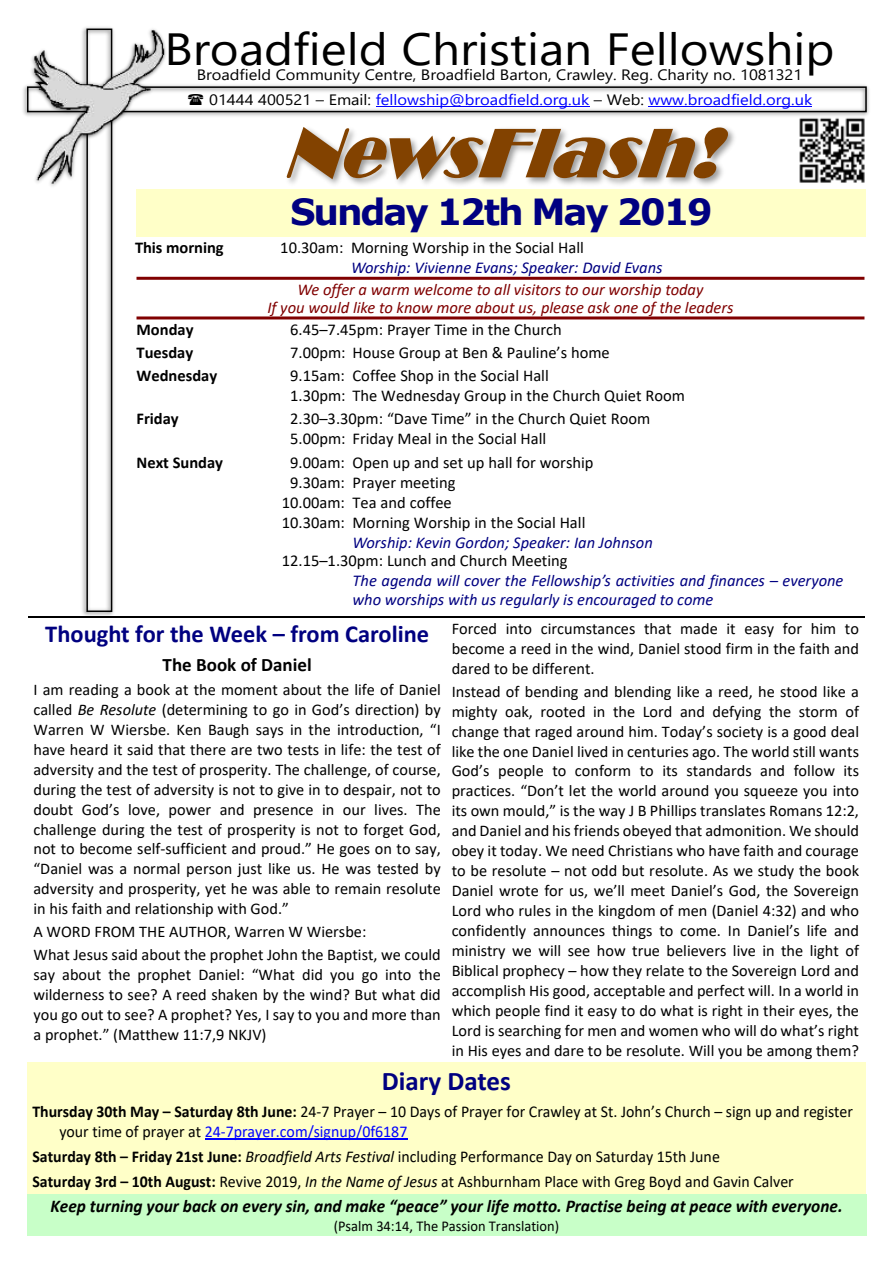
<style>
.page{position:relative;width:893px;height:1263px;background:#fff}
.page>*{position:absolute;margin:0;border:0;box-sizing:border-box;transform-origin:0 0}
.t1{font:45px "Segoe UI";color:#000;scale:1.1 1}
.t2{font:700 36px "Verdana";letter-spacing:-.06em;color:#000081}
.t3{font:700 27px "Calibri";color:#000080}
.t4{font:700 24.45px "Calibri";color:#000080}
.t5{font:700 19.05px "Calibri";color:#000}
.t6{font:italic 700 18px "Calibri";color:#000;scale:.96 1}
.t7{font:16.5px/20.1px "Calibri";color:#000}
.t8{font:16.5px/20.1px "Calibri";color:#000;scale:.96 1}
.t9{font:italic 16.5px/18.1px "Calibri";color:#000081}
.t10{font:italic 16.5px/18.1px "Calibri";color:#800000;text-align:center}
.t11{font:700 16.5px "Calibri";color:#000}
.t12{font:16.35px/20px "Calibri";color:#000;text-align:justify}
.t13{font:15px/25.2px "Segoe UI";color:#000;scale:1.1 1}
.t14{font:15px "Calibri";color:#000;scale:.96 1}
.s1{color:#00f}
.s2{font-style:italic}
.s3{font-weight:700}
</style>
<div class="page">
<img style="left:288px;top:128px;width:578px;height:76px">
<svg style="left:286px;top:127px;width:442px;height:53px"></svg>
<img style="left:782px;top:119px;width:84px;height:83px">
<img style="left:176px;top:85px;width:693px;height:34px">
<div style="left:27px;top:86px;width:840px;height:26px;border:2px solid #000"></div>
<img style="left:82px;top:194px;width:32px;height:422px">
<div style="left:86px;top:29px;width:26px;height:583px;border:2px solid #000"></div>
<hr style="left:376px;top:106px;width:213px;height:1px;background:#00f">
<hr style="left:648px;top:106px;width:164px;height:1px;background:#00f">
<img style="left:82px;top:85px;width:94px;height:109px">
<img style="left:23px;top:27px;width:149px;height:160px">
<div style="left:136px;top:189px;width:729px;height:47px;background:#ffffc8"></div>
<hr style="left:136px;top:277px;width:728px;height:3px;background:#800000">
<hr style="left:136px;top:316px;width:728px;height:3px;background:#800000">
<div style="left:27px;top:1063px;width:839px;height:131px;background:#ffffc8"></div>
<hr style="left:205px;top:1138px;width:202px;height:2px;background:#00f">
<hr style="left:28px;top:616px;width:836px;height:1px;background:#000">
<div style="left:27px;top:1194px;width:839px;height:42px;background:#c8ffc8"></div>
<svg style="left:188px;top:94px;width:15px;height:11px"></svg>
<h1 class="t1" style="left:164px;top:33px;width:611px">Broadfield Christian Fellowship</h1>
<p class="t13" style="left:209px;top:64px;width:550px;text-indent:-12px">Broadfield Community Centre, Broadfield Barton, Crawley. Reg. Charity no. 1081321<br>01444 400521 – Email: <span class="s1">fellowship@broadfield.org.uk</span> – Web: <span class="s1">www.broadfield.org.uk</span></p>
<h2 class="t2" style="left:290px;top:198px;width:424px">Sunday 12th May 2019</h2>
<p class="t11" style="left:135px;top:240px;width:90px">This morning</p>
<p class="t7" style="left:280px;top:238px;width:305px">10.30am: Morning Worship in the Social Hall</p>
<p class="t9" style="left:351px;top:260px;width:313px">Worship: Vivienne Evans; Speaker: David Evans</p>
<p class="t10" style="left:267px;top:282px;width:468px">We offer a warm welcome to all visitors to our worship today<br>If you would like to know more about us, please ask one of the leaders</p>
<p class="t11" style="left:136px;top:322px;width:58px">Monday</p>
<p class="t7" style="left:290px;top:320px;width:273px">6.45–7.45pm: Prayer Time in the Church</p>
<p class="t11" style="left:137px;top:345px;width:58px">Tuesday</p>
<p class="t7" style="left:290px;top:344px;width:321px">7.00pm: House Group at Ben &amp; Pauline’s home</p>
<p class="t11" style="left:137px;top:368px;width:82px">Wednesday</p>
<p class="t7" style="left:290px;top:367px;width:396px">9.15am: Coffee Shop in the Social Hall<br>1.30pm: The Wednesday Group in the Church Quiet Room</p>
<p class="t11" style="left:136px;top:412px;width:44px">Friday</p>
<p class="t7" style="left:290px;top:410px;width:362px">2.30–3.30pm: “Dave Time” in the Church Quiet Room<br>5.00pm: Friday Meal in the Social Hall</p>
<p class="t11" style="left:136px;top:455px;width:88px">Next Sunday</p>
<p class="t7" style="left:290px;top:453px;width:305px">9.00am: Open up and set up hall for worship</p>
<p class="t7" style="left:290px;top:473px;width:167px">9.30am: Prayer meeting</p>
<p class="t7" style="left:282px;top:494px;width:172px">10.00am: Tea and coffee</p>
<p class="t7" style="left:282px;top:514px;width:305px">10.30am: Morning Worship in the Social Hall</p>
<p class="t9" style="left:352px;top:535px;width:302px">Worship: Kevin Gordon; Speaker: Ian Johnson</p>
<p class="t7" style="left:282px;top:552px;width:287px">12.15–1.30pm: Lunch and Church Meeting</p>
<p class="t9" style="left:352px;top:573px;width:492px">The agenda will cover the Fellowship’s activities and finances – everyone who worships with us regularly is encouraged to come</p>
<h3 class="t4" style="left:45px;top:624px;width:385px">Thought for the Week – from Caroline</h3>
<p class="t5" style="left:163px;top:657px;width:151px">The Book of Daniel</p>
<p class="t12" style="left:33px;top:681px;width:409px">I am reading a book at the moment about the life of Daniel called <span class="s2">Be Resolute</span> (determining to go in God’s direction) by Warren W Wiersbe. Ken Baugh says in the introduction, “I have heard it said that there are two tests in life: the test of adversity and the test of prosperity. The challenge, of course, during the test of adversity is not to give in to despair, not to doubt God’s love, power and presence in our lives. The challenge during the test of prosperity is not to forget God, not to become self-sufficient and proud.” He goes on to say, “Daniel was a normal person just like us. He was tested by adversity and prosperity, yet he was able to remain resolute in his faith and relationship with God.”</p>
<p class="t12" style="left:33px;top:922px;width:409px;line-height:23.1px">A WORD FROM THE AUTHOR, Warren W Wiersbe:<br>What Jesus said about the prophet John the Baptist, we could</p>
<p class="t12" style="left:33px;top:966px;width:409px">say about the prophet Daniel: “What did you go into the wilderness to see? A reed shaken by the wind? But what did you go out to see? A prophet? Yes, I say to you and more than a prophet.” (Matthew 11:7,9 NKJV)</p>
<p class="t12" style="left:452px;top:620px;width:409px">Forced into circumstances that made it easy for him to become a reed in the wind, Daniel stood firm in the faith and dared to be different.</p>
<p class="t12" style="left:452px;top:683px;width:409px">Instead of bending and blending like a reed, he stood like a mighty oak, rooted in the Lord and defying the storm of change that raged around him. Today’s society is a good deal like the one Daniel lived in centuries ago. The world still wants God’s people to conform to its standards and follow its practices. “Don’t let the world around you squeeze you into its own mould,” is the way J B Phillips translates Romans 12:2, and Daniel and his friends obeyed that admonition. We should obey it today. We need Christians who have faith and courage to be resolute – not odd but resolute. As we study the book Daniel wrote for us, we’ll meet Daniel’s God, the Sovereign Lord who rules in the kingdom of men (Daniel 4:32) and who confidently announces things to come. In Daniel’s life and ministry we will see how true believers live in the light of Biblical prophecy – how they relate to the Sovereign Lord and accomplish His good, acceptable and perfect will. In a world in which people find it easy to do what is right in their eyes, the Lord is searching for men and women who will do what’s right in His eyes and dare to be resolute. Will you be among them?</p>
<h3 class="t3" style="left:382px;top:1069px;width:131px">Diary Dates</h3>
<p class="t8" style="left:59px;top:1103px;width:828px;text-indent:-27px"><span class="s3">Thursday 30th May – Saturday 8th June:</span> 24-7 Prayer – 10 Days of Prayer for Crawley at St. John’s Church – sign up and register your time of prayer at <span class="s1">24-7prayer.com/signup/0f6187</span></p>
<p class="t8" style="left:32px;top:1145px;width:795px;line-height:24.6px"><span class="s3">Saturday 8th – Friday 21st June:</span> <span class="s2">Broadfield Arts Festival</span> including Performance Day on Saturday 15th June<br><span class="s3">Saturday 3rd – 10th August:</span> Revive 2019, <span class="s2">In the Name of Jesus</span> at Ashburnham Place with Greg Boyd and Gavin Calver</p>
<p class="t6" style="left:50px;top:1199px;width:827px">Keep turning your back on every sin, and make “peace” your life motto. Practise being at peace with everyone.</p>
<p class="t14" style="left:334px;top:1220px;width:236px">(Psalm 34:14, The Passion Translation)</p>
</div>
